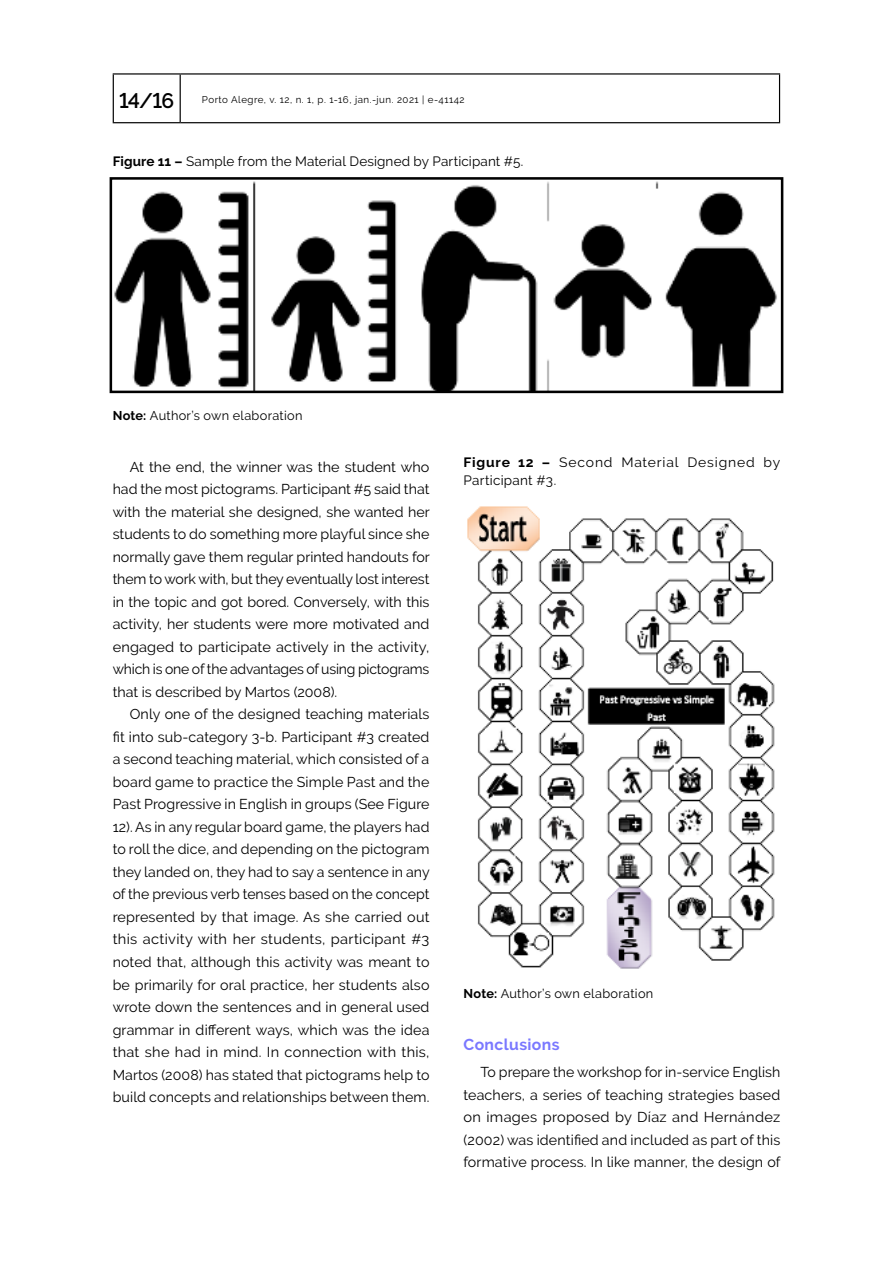
<style>
.page{position:relative;width:893px;height:1263px;background:#fff}
.page>*{position:absolute;margin:0;border:0;box-sizing:border-box;transform-origin:0 0}
.t1{font:600 21px "Raleway";color:#000}
.t2{font:700 15.75px "Raleway";letter-spacing:.025em;color:#7a78ff}
.t3{font:14.25px/22.5px "Raleway";letter-spacing:.01em;color:#000;text-align:justify}
.t4{font:13.5px "Raleway";letter-spacing:.015em;color:#000}
.t5{font:13.5px/18px "Raleway";letter-spacing:.055em;color:#000}
.t6{font:12.75px "Raleway";letter-spacing:.02em;color:#000}
.t7{font:9.75px "Raleway";letter-spacing:.05em;color:#000}
.s1{font-weight:700}
</style>
<div class="page">
<hr style="left:180px;top:75px;width:1px;height:47px;background:#000">
<hr style="left:113px;top:73px;width:67px;height:2px;background:#000">
<hr style="left:113px;top:75px;width:1px;height:47px;background:#000">
<hr style="left:180px;top:73px;width:600px;height:2px;background:#000">
<hr style="left:779px;top:75px;width:1px;height:47px;background:#000">
<hr style="left:113px;top:122px;width:67px;height:1px;background:#000">
<hr style="left:180px;top:122px;width:600px;height:1px;background:#000">
<img style="left:114px;top:181px;width:663px;height:208px">
<div style="left:110px;top:177px;width:673px;height:216px;border:3px solid #000"></div>
<img style="left:467px;top:506px;width:308px;height:463px">
<h1 class="t1" style="left:119px;top:89px;width:56px">14/16</h1>
<p class="t7" style="left:202px;top:94px;width:264px">Porto Alegre, v. 12, n. 1, p. 1-16, jan.-jun. 2021 | e-41142</p>
<p class="t4" style="left:113px;top:153px;width:412px"><span class="s1">Figure 11 –</span> Sample from the Material Designed by Participant #5.</p>
<p class="t6" style="left:113px;top:408px;width:191px"><span class="s1">Note:</span> Author’s own elaboration</p>
<p class="t3" style="left:113px;top:456px;width:319px;text-indent:17px">At the end, the winner was the student who had the most pictograms. Participant #5 said that with the material she designed, she wanted her students to do something more playful since she normally gave them regular printed handouts for them to work with, but they eventually lost interest in the topic and got bored. Conversely, with this activity, her students were more motivated and engaged to participate actively in the activity, which is one of the advantages of using pictograms that is described by Martos (2008).</p>
<p class="t3" style="left:113px;top:703px;width:319px;text-indent:17px">Only one of the designed teaching materials fit into sub-category 3-b. Participant #3 created a second teaching material, which consisted of a board game to practice the Simple Past and the Past Progressive in English in groups (See Figure 12). As in any regular board game, the players had to roll the dice, and depending on the pictogram they landed on, they had to say a sentence in any of the previous verb tenses based on the concept represented by that image. As she carried out this activity with her students, participant #3 noted that, although this activity was meant to be primarily for oral practice, her students also wrote down the sentences and in general used grammar in different ways, which was the idea that she had in mind. In connection with this, Martos (2008) has stated that pictograms help to build concepts and relationships between them.</p>
<p class="t5" style="left:463px;top:454px;width:318px"><span class="s1">Figure 12 –</span> Second Material Designed by<br>Participant #3.</p>
<p class="t6" style="left:463px;top:986px;width:191px"><span class="s1">Note:</span> Author’s own elaboration</p>
<p class="t2" style="left:463px;top:1036px;width:98px">Conclusions</p>
<p class="t3" style="left:463px;top:1061px;width:319px;text-indent:17px">To prepare the workshop for in-service English teachers, a series of teaching strategies based on images proposed by Díaz and Hernández (2002) was identified and included as part of this formative process. In like manner, the design of</p>
</div>
